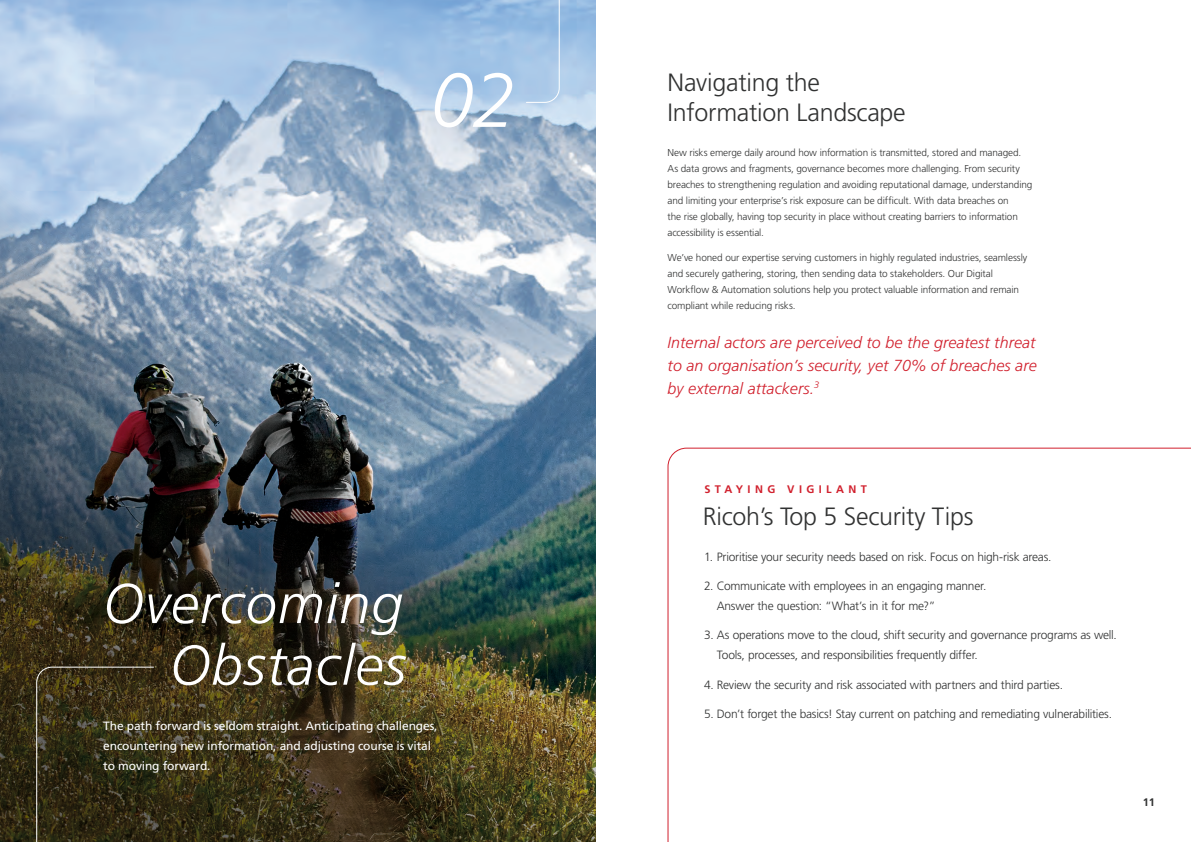
<style>
.page{position:relative;width:1191px;height:842px;background:#fff}
.page>*{position:absolute;margin:0;border:0;box-sizing:border-box;transform-origin:0 0}
.t1{font:italic 300 76.7px "Frutiger LT Std";color:#fff}
.t2{font:italic 300 56px/61.6px "Frutiger LT Std";letter-spacing:.02em;color:#fff;text-align:right}
.t3{font:300 25px/30px "Frutiger LT Std";letter-spacing:-.01em;color:#313232}
.t4{font:italic 300 16px/23px "Frutiger LT Std";letter-spacing:.005em;color:#d1202d;text-align:justify}
.t5{font:300 12px/20px "Frutiger LT Std";letter-spacing:-.02em;color:#313232}
.t6{font:12px/20px "Frutiger LT Std";letter-spacing:-.01em;color:#fff}
.t7{font:700 11px "Frutiger LT Std";letter-spacing:.4em;color:#d1202d}
.t8{font:700 11px "Frutiger LT Std";color:#313232}
.t9{font:300 10px/16px "Frutiger LT Std";letter-spacing:-.01em;color:#313232}
</style>
<div class="page">
<img style="left:0;top:0;width:595px;height:842px">
<svg style="left:36px;top:666px;width:118px;height:176px;background:#373119"></svg>
<svg style="left:525px;top:0;width:35px;height:103px;background:#a4c5e6"></svg>
<svg style="left:667px;top:447px;width:524px;height:395px"></svg>
<p class="t1" style="left:431px;top:57px;width:86px">02</p>
<p class="t2" style="left:103px;top:574px;width:304px">Overcoming<br>Obstacles</p>
<p class="t6" style="left:103px;top:716px;width:336px">The path forward is seldom straight. Anticipating challenges, encountering new information, and adjusting course is vital to moving forward.</p>
<p class="t3" style="left:667px;top:68px;width:240px">Navigating the<br>Information Landscape</p>
<p class="t9" style="left:667px;top:144px;width:366px">New risks emerge daily around how information is transmitted, stored and managed.<br>As data grows and fragments, governance becomes more challenging. From security breaches to strengthening regulation and avoiding reputational damage, understanding and limiting your enterprise’s risk exposure can be difficult. With data breaches on<br>the rise globally, having top security in place without creating barriers to information accessibility is essential.</p>
<p class="t9" style="left:667px;top:249px;width:361px">We’ve honed our expertise serving customers in highly regulated industries, seamlessly and securely gathering, storing, then sending data to stakeholders. Our Digital Workflow &amp; Automation solutions help you protect valuable information and remain compliant while reducing risks.</p>
<p class="t4" style="left:667px;top:331px;width:371px">Internal actors are perceived to be the greatest threat to an organisation’s security, yet 70% of breaches are by external attackers.<sup>3</sup></p>
<p class="t7" style="left:704px;top:483px;width:164px">STAYING VIGILANT</p>
<p class="t3" style="left:703px;top:502px;width:272px">Ricoh’s Top 5 Security Tips</p>
<p class="t5" style="left:704px;top:547px;width:349px">1. Prioritise your security needs based on risk. Focus on high-risk areas.</p>
<p class="t5" style="left:716px;top:576px;width:271px;text-indent:-13px">2. Communicate with employees in an engaging manner.<br>Answer the question: “What’s in it for me?”</p>
<p class="t5" style="left:716px;top:625px;width:402px;text-indent:-13px">3. As operations move to the cloud, shift security and governance programs as well.<br>Tools, processes, and responsibilities frequently differ.</p>
<p class="t5" style="left:704px;top:674px;width:360px">4. Review the security and risk associated with partners and third parties.</p>
<p class="t5" style="left:704px;top:703px;width:409px">5. Don’t forget the basics! Stay current on patching and remediating vulnerabilities.</p>
<p class="t8" style="left:1142px;top:796px;width:14px">11</p>
</div>
